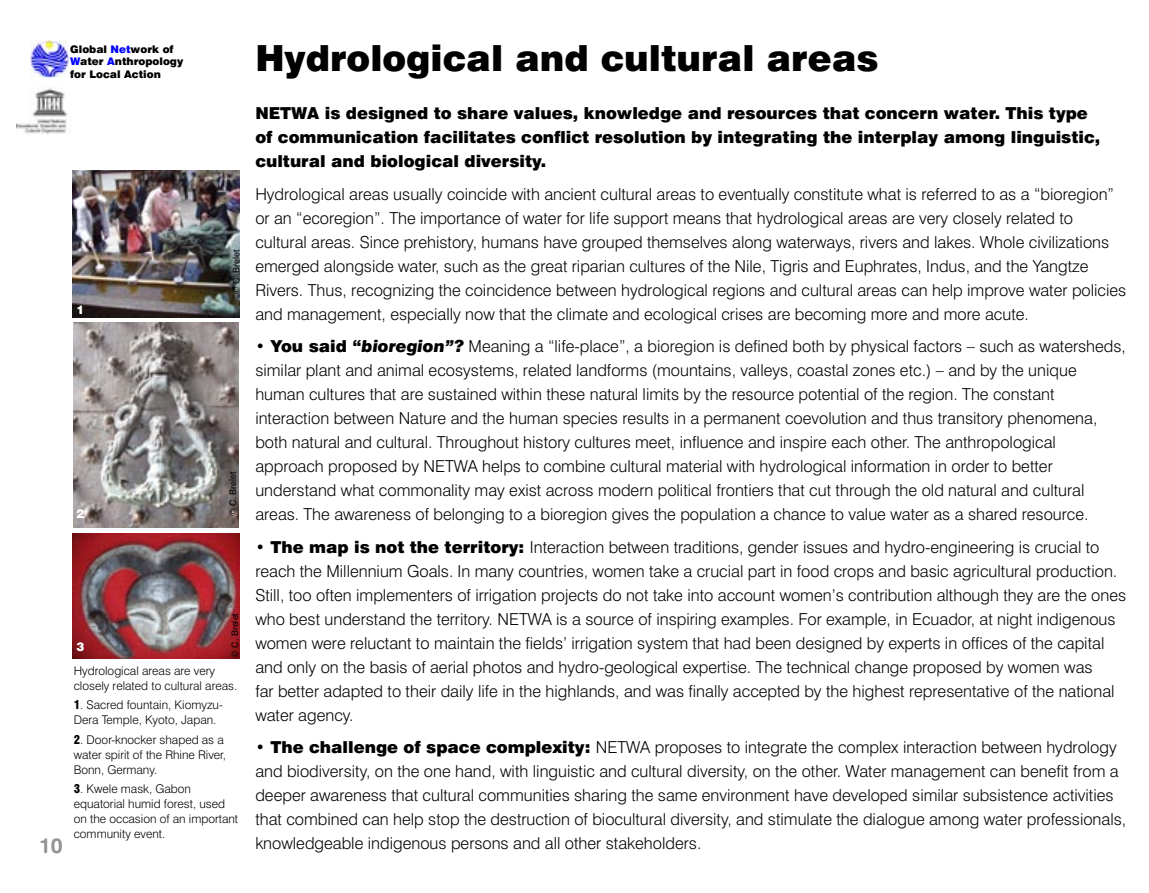
<style>
.page{position:relative;width:1149px;height:893px;background:#fff}
.page>*{position:absolute;margin:0;border:0;box-sizing:border-box;transform-origin:0 0}
.t1{font:900 36px "Swiss 721 BT";color:#000}
.t2{font:21px "Swiss 721 BT Bold Rounded";color:#939393}
.t3{font:300 16.5px/24px "Swiss 721 BT";color:#000}
.t4{font:900 16.5px/24px "Swiss 721 BT";color:#000}
.t5{font:300 12px/15px "Swiss 721 BT";color:#000}
.t6{font:900 12px "Swiss 721 BT";color:#fff}
.t7{font:900 10.5px/12.6px "Swiss 721 BT";color:#000}
.t8{font:9px "Swiss 721 BT";color:#000}
.s1{color:#00f}
.s2{font-weight:900}
.s3{font-weight:900;font-style:italic}
.s4{font-weight:900;font-stretch:condensed}
</style>
<div class="page">
<img style="left:16px;top:88px;width:52px;height:46px">
<img style="left:31px;top:40px;width:37px;height:38px">
<img style="left:73px;top:170px;width:167px;height:148px">
<img style="left:73px;top:322px;width:165px;height:205px">
<img style="left:72px;top:534px;width:167px;height:125px">
<p class="t2" style="left:39px;top:832px;width:25px">10</p>
<p class="t7" style="left:70px;top:43px;width:114px">Global <span class="s1">Net</span>work of<br><span class="s1">W</span>ater <span class="s1">A</span>nthropology for Local Action</p>
<h1 class="t1" style="left:255px;top:37px;width:624px">Hydrological and cultural areas</h1>
<p class="t4" style="left:255px;top:101px;width:846px">NETWA is designed to share values, knowledge and resources that concern water. This type of communication facilitates conflict resolution by integrating the interplay among linguistic, cultural and biological diversity.</p>
<p class="t3" style="left:255px;top:182px;width:872px">Hydrological areas usually coincide with ancient cultural areas to eventually constitute what is referred to as a “bioregion” or an “ecoregion”. The importance of water for life support means that hydrological areas are very closely related to cultural areas. Since prehistory, humans have grouped themselves along waterways, rivers and lakes. Whole civilizations emerged alongside water, such as the great riparian cultures of the Nile, Tigris and Euphrates, Indus, and the Yangtze Rivers. Thus, recognizing the coincidence between hydrological regions and cultural areas can help improve water policies and management, especially now that the climate and ecological crises are becoming more and more acute.</p>
<p class="t3" style="left:255px;top:334px;width:871px"><span class="s2">• You said “</span><span class="s3">bioregion”?</span> Meaning a “life-place”, a bioregion is defined both by physical factors – such as watersheds, similar plant and animal ecosystems, related landforms (mountains, valleys, coastal zones etc.) – and by the unique human cultures that are sustained within these natural limits by the resource potential of the region. The constant interaction between Nature and the human species results in a permanent coevolution and thus transitory phenomena, both natural and cultural. Throughout history cultures meet, influence and inspire each other. The anthropological approach proposed by NETWA helps to combine cultural material with hydrological information in order to better understand what commonality may exist across modern political frontiers that cut through the old natural and cultural areas. The awareness of belonging to a bioregion gives the population a chance to value water as a shared resource.</p>
<p class="t3" style="left:255px;top:535px;width:872px"><span class="s2">• The map is not the territory:</span> Interaction between traditions, gender issues and hydro-engineering is crucial to reach the Millennium Goals. In many countries, women take a crucial part in food crops and basic agricultural production.<br>Still, too often implementers of irrigation projects do not take into account women’s contribution although they are the ones who best understand the territory. NETWA is a source of inspiring examples. For example, in Ecuador, at night indigenous women were reluctant to maintain the fields’ irrigation system that had been designed by experts in offices of the capital and only on the basis of aerial photos and hydro-geological expertise. The technical change proposed by women was<br>far better adapted to their daily life in the highlands, and was finally accepted by the highest representative of the national water agency.</p>
<p class="t3" style="left:255px;top:735px;width:872px"><span class="s2">• The challenge of space complexity:</span> NETWA proposes to integrate the complex interaction between hydrology and biodiversity, on the one hand, with linguistic and cultural diversity, on the other. Water management can benefit from a deeper awareness that cultural communities sharing the same environment have developed similar subsistence activities that combined can help stop the destruction of biocultural diversity, and stimulate the dialogue among water professionals, knowledgeable indigenous persons and all other stakeholders.</p>
<p class="t8" style="left:230px;top:294px;width:46px;rotate:-90deg">© C. Brelet</p>
<p class="t6" style="left:77px;top:303px;width:9px">1</p>
<p class="t8" style="left:227px;top:516px;width:46px;rotate:-90deg">© C. Brelet</p>
<p class="t6" style="left:77px;top:507px;width:9px">2</p>
<p class="t8" style="left:229px;top:658px;width:46px;rotate:-90deg">© C. Brelet</p>
<p class="t6" style="left:77px;top:639px;width:9px">3</p>
<p class="t5" style="left:74px;top:663px;width:165px">Hydrological areas are very closely related to cultural areas.</p>
<p class="t5" style="left:74px;top:697px;width:151px"><span class="s4">1</span>. Sacred fountain, Kiomyzu-<br>Dera Temple, Kyoto, Japan.</p>
<p class="t5" style="left:74px;top:732px;width:154px"><span class="s4">2</span>. Door-knocker shaped as a water spirit of the Rhine River,<br>Bonn, Germany.</p>
<p class="t5" style="left:74px;top:781px;width:166px"><span class="s4">3</span>. Kwele mask, Gabon equatorial humid forest, used on the occasion of an important community event.</p>
</div>
